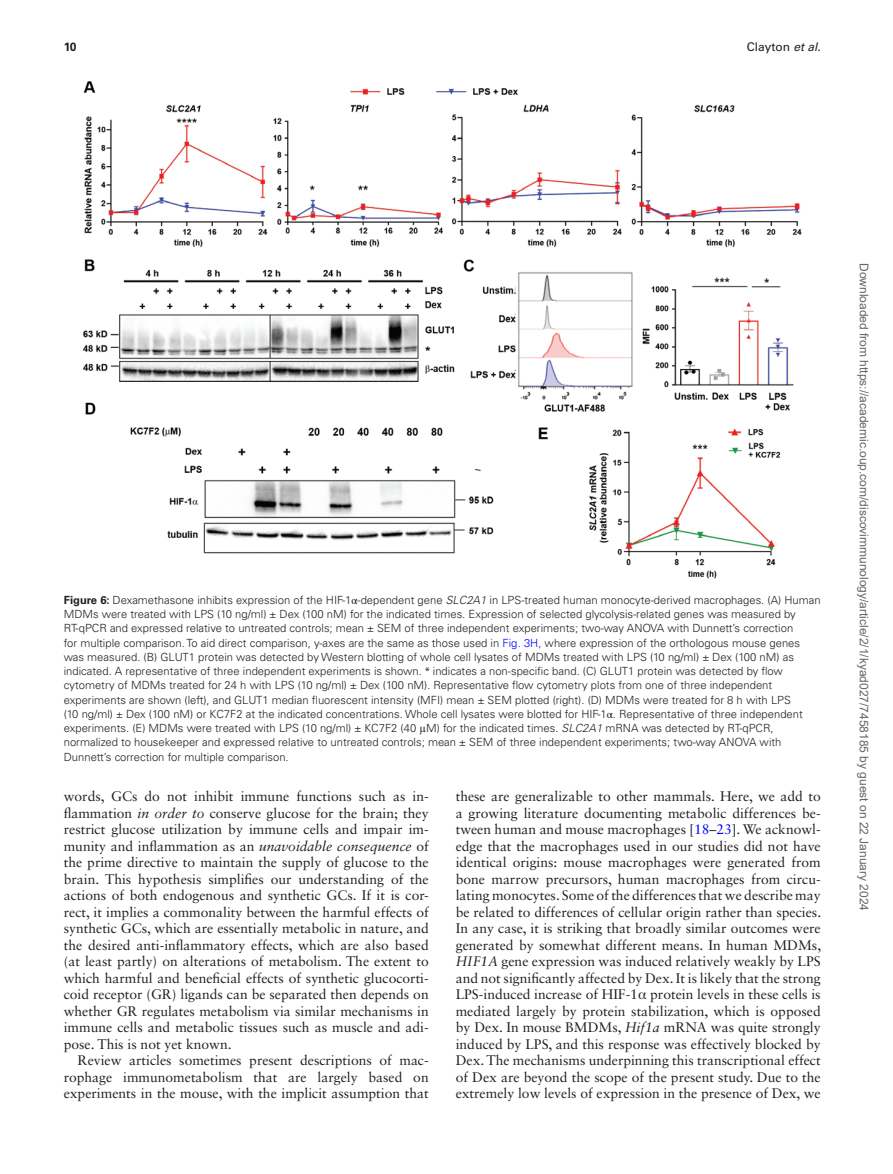
<style>
.page{position:relative;width:893px;height:1174px;background:#fff}
.page>*{position:absolute;margin:0;border:0;box-sizing:border-box;transform-origin:0 0}
.t1{font:13.8px/16.5px "Sabon LT Std";color:#231f20;text-align:justify}
.t2{font:12px "Arial";color:#666}
.t3{font:12px "Univers LT Std";color:#231f20}
.t4{font:700 12px "Univers LT Std";color:#231f20}
.t5{font:300 11.25px/14.2px "Univers LT Std";color:#231f20}
.s1{font-style:italic}
.s2{font-weight:700}
.s3{font-family:"STIX General";font-weight:400}
.s4{color:#00f}
.s5{font-family:"Myriad Pro";font-weight:400}
.s6{font-family:"Gandhari Unicode";font-weight:400}
.s7{font-family:"Gandhari Unicode"}
</style>
<div class="page">
<img style="left:83px;top:81px;width:719px;height:498px">
<p class="t4" style="left:64px;top:40px;width:14px">10</p>
<p class="t3" style="left:747px;top:40px;width:76px">Clayton <span class="s1">et al</span>.</p>
<p class="t5" style="left:64px;top:593px;width:758px"><span class="s2">Figure 6:</span> Dexamethasone inhibits expression of the HIF-1<span class="s3">α</span>-dependent gene <span class="s1">SLC2A1</span> in LPS-treated human monocyte-derived macrophages. (A) Human MDMs were treated with LPS (10 ng/ml) ± Dex (100 nM) for the indicated times. Expression of selected glycolysis-related genes was measured by RT-qPCR and expressed relative to untreated controls; mean ± SEM of three independent experiments; two-way ANOVA with Dunnett’s correction<br>for multiple comparison. To aid direct comparison, y-axes are the same as those used in <span class="s4">Fig. 3H</span>, where expression of the orthologous mouse genes was measured. (B) GLUT1 protein was detected by Western blotting of whole cell lysates of MDMs treated with LPS (10 ng/ml) ± Dex (100 nM) as indicated. A representative of three independent experiments is shown. <span class="s5">*</span> indicates a non-specific band. (C) GLUT1 protein was detected by flow cytometry of MDMs treated for 24 h with LPS (10 ng/ml) ± Dex (100 nM). Representative flow cytometry plots from one of three independent experiments are shown (left), and GLUT1 median fluorescent intensity (MFI) mean ± SEM plotted (right). (D) MDMs were treated for 8 h with LPS<br>(10 ng/ml) ± Dex (100 nM) or KC7F2 at the indicated concentrations. Whole cell lysates were blotted for HIF-1<span class="s3">α</span>. Representative of three independent experiments. (E) MDMs were treated with LPS (10 ng/ml) ± KC7F2 (40 <span class="s6">μ</span>M) for the indicated times. <span class="s1">SLC2A1</span> mRNA was detected by RT-qPCR, normalized to housekeeper and expressed relative to untreated controls; mean ± SEM of three independent experiments; two-way ANOVA with Dunnett’s correction for multiple comparison.</p>
<p class="t1" style="left:64px;top:788px;width:366px">words, GCs do not inhibit immune functions such as in&shy;flammation <span class="s1">in order to</span> conserve glucose for the brain; they restrict glucose utilization by immune cells and impair im&shy;munity and inflammation as an <span class="s1">unavoidable consequence</span> of the prime directive to maintain the supply of glucose to the brain. This hypothesis simplifies our understanding of the actions of both endogenous and synthetic GCs. If it is cor&shy;rect, it implies a commonality between the harmful effects of synthetic GCs, which are essentially metabolic in nature, and the desired anti-inflammatory effects, which are also based (at least partly) on alterations of metabolism. The extent to which harmful and beneficial effects of synthetic glucocorti&shy;coid receptor (GR) ligands can be separated then depends on whether GR regulates metabolism via similar mechanisms in immune cells and metabolic tissues such as muscle and adi&shy;pose. This is not yet known.</p>
<p class="t1" style="left:64px;top:1052px;width:366px;text-indent:14px">Review articles sometimes present descriptions of mac&shy;rophage immunometabolism that are largely based on experiments in the mouse, with the implicit assumption that</p>
<p class="t1" style="left:456px;top:788px;width:367px">these are generalizable to other mammals. Here, we add to a growing literature documenting metabolic differences be&shy;tween human and mouse macrophages [<span class="s4">18</span>–<span class="s4">23</span>]. We acknowl&shy;edge that the macrophages used in our studies did not have identical origins: mouse macrophages were generated from bone marrow precursors, human macrophages from circu&shy;lating monocytes. Some of the differences that we describe may be related to differences of cellular origin rather than species.<br>In any case, it is striking that broadly similar outcomes were generated by somewhat different means. In human MDMs, <span class="s1">HIF1A</span> gene expression was induced relatively weakly by LPS and not significantly affected by Dex. It is likely that the strong LPS-induced increase of HIF-1<span class="s7">α</span> protein levels in these cells is mediated largely by protein stabilization, which is opposed by Dex. In mouse BMDMs, <span class="s1">Hif1a</span> mRNA was quite strongly induced by LPS, and this response was effectively blocked by Dex. The mechanisms underpinning this transcriptional effect of Dex are beyond the scope of the present study. Due to the extremely low levels of expression in the presence of Dex, we</p>
<p class="t2" style="left:868px;top:263px;width:650px;rotate:90deg">Downloaded from https://academic.oup.com/discovimmunology/article/2/1/kyad027/7458185 by guest on 22 January 2024</p>
</div>
